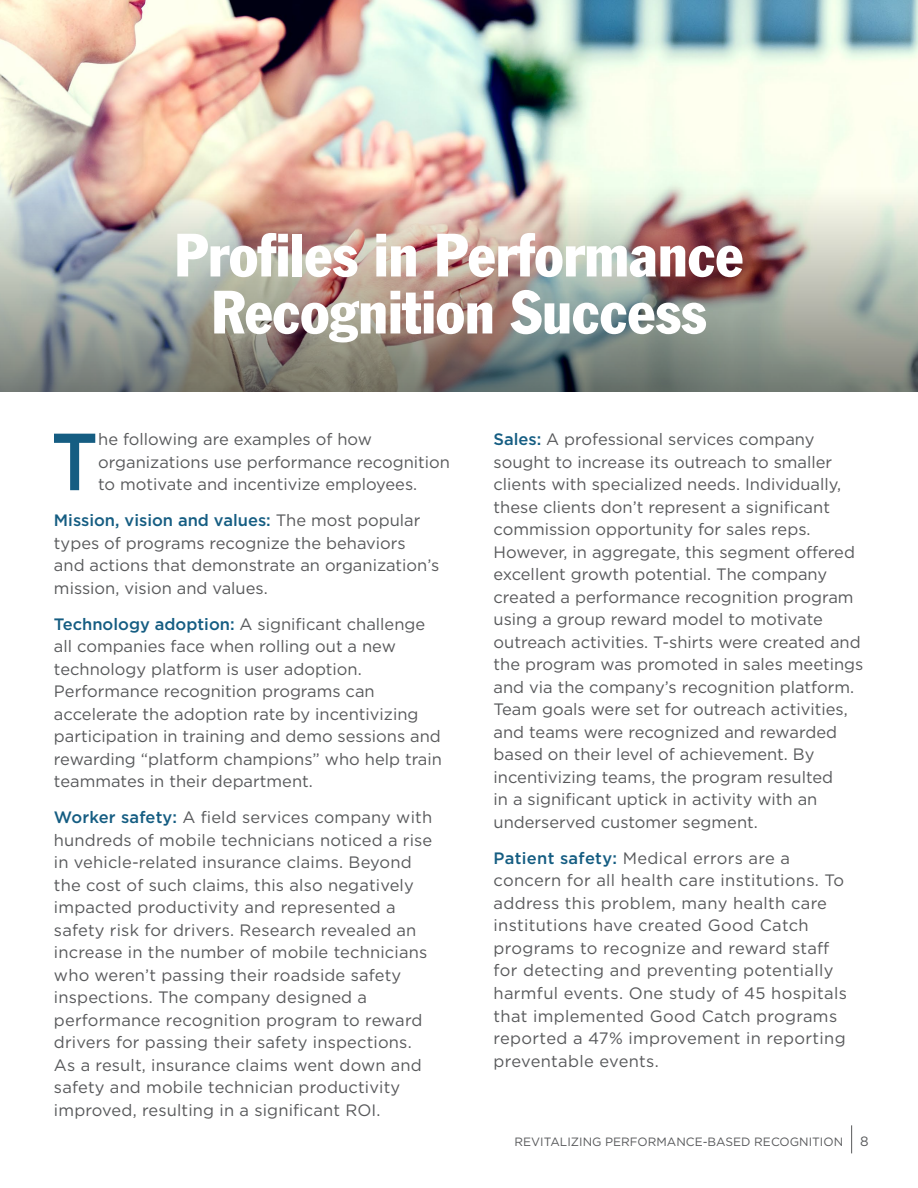
<style>
.page{position:relative;width:918px;height:1188px;background:#fff}
.page>*{position:absolute;margin:0;border:0;box-sizing:border-box;transform-origin:0 0}
.t1{font:500 80.85px "Gotham";color:#155d82;scale:.9 1}
.t2{font:condensed 60px/57px "Franklin Gothic Std";color:#fff;text-align:center}
.t3{font:16.5px/22.5px "Gotham";color:#58595b}
.t4{font:16.5px/22.5px "Gotham";letter-spacing:.02em;color:#58595b}
.t5{font:13.5px "Gotham";color:#58595b}
.t6{font:12px "Gotham";color:#58595b}
.s1{font-weight:500;color:#155d82}
</style>
<div class="page">
<img style="left:0;top:0;width:918px;height:186px">
<img style="left:0;top:186px;width:918px;height:206px">
<svg style="left:851px;top:1125px;width:1px;height:28px"></svg>
<h2 class="t2" style="left:175px;top:227px;width:570px">Profiles in Performance<br>Recognition Success</h2>
<h1 class="t1" style="left:51px;top:409px;width:54px">T</h1>
<p class="t3" style="left:98px;top:428px;width:353px">he following are examples of how organizations use performance recognition to motivate and incentivize employees.</p>
<p class="t3" style="left:54px;top:509px;width:387px"><span class="s1">Mission, vision and values:</span> The most popular types of programs recognize the behaviors and actions that demonstrate an organization’s mission, vision and values.</p>
<p class="t3" style="left:54px;top:612px;width:390px"><span class="s1">Technology adoption:</span> A significant challenge all companies face when rolling out a new technology platform is user adoption.<br>Performance recognition programs can accelerate the adoption rate by incentivizing participation in training and demo sessions and rewarding “platform champions” who help train teammates in their department.</p>
<p class="t3" style="left:54px;top:806px;width:380px"><span class="s1">Worker safety:</span> A field services company with hundreds of mobile technicians noticed a rise in vehicle-related insurance claims. Beyond the cost of such claims, this also negatively impacted productivity and represented a safety risk for drivers. Research revealed an increase in the number of mobile technicians who weren’t passing their roadside safety inspections. The company designed a performance recognition program to reward drivers for passing their safety inspections.<br>As a result, insurance claims went down and safety and mobile technician productivity improved, resulting in a significant ROI.</p>
<p class="t3" style="left:494px;top:428px;width:371px"><span class="s1">Sales:</span> A professional services company sought to increase its outreach to smaller clients with specialized needs. Individually, these clients don’t represent a significant commission opportunity for sales reps.<br>However, in aggregate, this segment offered excellent growth potential. The company created a performance recognition program using a group reward model to motivate outreach activities. T-shirts were created and the program was promoted in sales meetings and via the company’s recognition platform.<br>Team goals were set for outreach activities, and teams were recognized and rewarded based on their level of achievement. By incentivizing teams, the program resulted<br>in a significant uptick in activity with an underserved customer segment.</p>
<p class="t4" style="left:494px;top:847px;width:355px"><span class="s1">Patient safety:</span> Medical errors are a concern for all health care institutions. To address this problem, many health care institutions have created Good Catch programs to recognize and reward staff for detecting and preventing potentially harmful events. One study of 45 hospitals that implemented Good Catch programs reported a 47% improvement in reporting preventable events.</p>
<p class="t6" style="left:515px;top:1134px;width:330px">REVITALIZING PERFORMANCE-BASED RECOGNITION</p>
<p class="t5" style="left:860px;top:1132px;width:10px">8</p>
</div>
